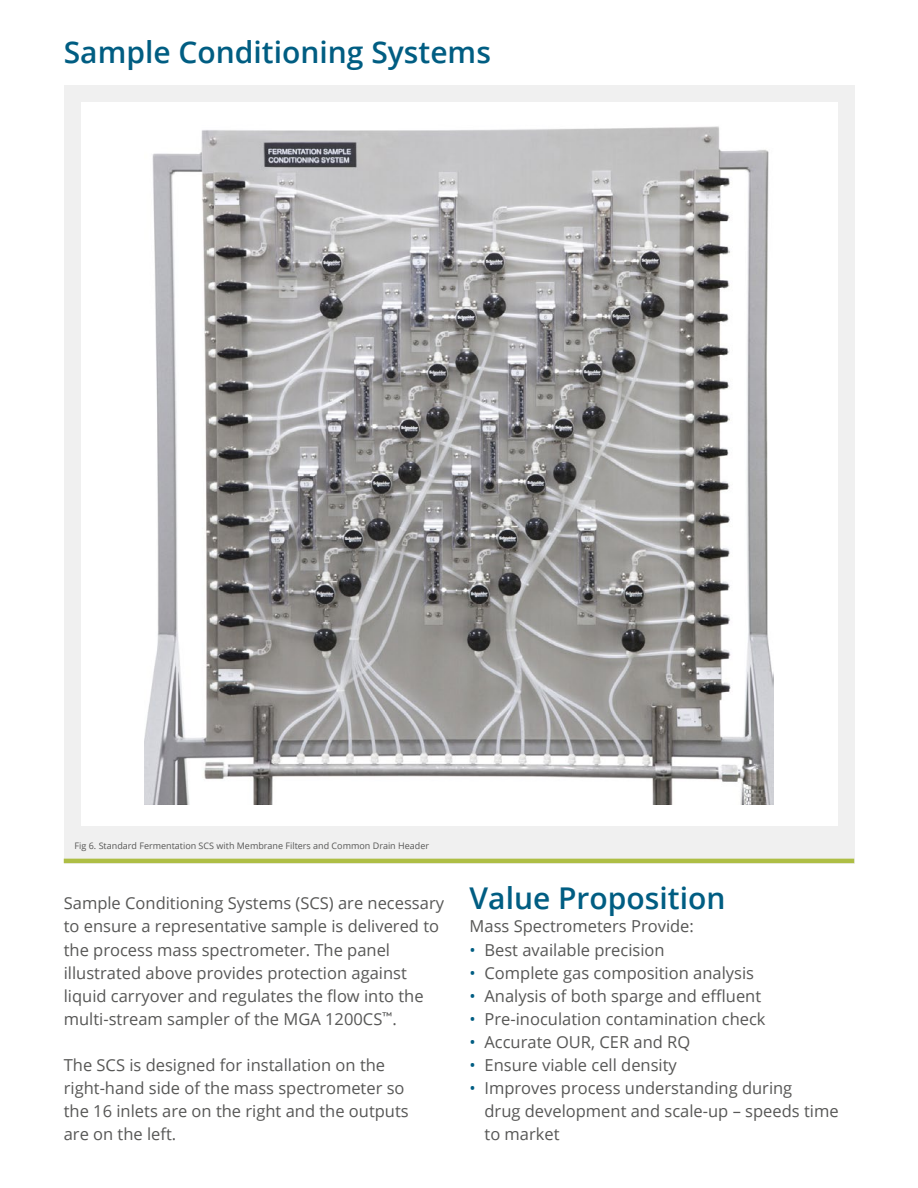
<style>
.page{position:relative;width:918px;height:1188px;background:#fff}
.page>*{position:absolute;margin:0;border:0;box-sizing:border-box;transform-origin:0 0}
.t1{font:600 30px "Open Sans";color:#005d82}
.t2{font:16.5px/23.1px "Open Sans";color:#575756}
.t3{font:9px "Open Sans";color:#575756}
.s1{color:#005d82}
</style>
<div class="page">
<div style="left:64px;top:85px;width:790px;height:778px;background:#f0f0f0"></div>
<hr style="left:64px;top:859px;width:790px;height:4px;background:#aebe45">
<div style="left:81px;top:102px;width:756px;height:723px;background:#fff"></div>
<img style="left:145px;top:126px;width:628px;height:679px">
<h1 class="t1" style="left:64px;top:32px;width:429px">Sample Conditioning Systems</h1>
<p class="t3" style="left:75px;top:839px;width:356px">Fig 6. Standard Fermentation SCS with Membrane Filters and Common Drain Header</p>
<p class="t2" style="left:64px;top:891px;width:382px">Sample Conditioning Systems (SCS) are necessary to ensure a representative sample is delivered to the process mass spectrometer. The panel illustrated above provides protection against liquid carryover and regulates the flow into the multi-stream sampler of the MGA 1200CS<sup>™</sup>.</p>
<p class="t2" style="left:64px;top:1053px;width:346px">The SCS is designed for installation on the right-hand side of the mass spectrometer so the 16 inlets are on the right and the outputs are on the left.</p>
<h1 class="t1" style="left:470px;top:878px;width:257px">Value Proposition</h1>
<p class="t2" style="left:470px;top:914px;width:226px">Mass Spectrometers Provide:</p>
<p class="t2" style="left:470px;top:938px;width:197px"><span class="s1">•</span> Best available precision</p>
<p class="t2" style="left:470px;top:961px;width:286px"><span class="s1">•</span> Complete gas composition analysis</p>
<p class="t2" style="left:470px;top:984px;width:293px"><span class="s1">•</span> Analysis of both sparge and effluent</p>
<p class="t2" style="left:470px;top:1007px;width:298px"><span class="s1">•</span> Pre-inoculation contamination check</p>
<p class="t2" style="left:470px;top:1030px;width:222px"><span class="s1">•</span> Accurate OUR, CER and RQ</p>
<p class="t2" style="left:470px;top:1053px;width:209px"><span class="s1">•</span> Ensure viable cell density</p>
<p class="t2" style="left:485px;top:1076px;width:356px;text-indent:-15px"><span class="s1">•</span> Improves process understanding during<br>drug development and scale-up – speeds time to market</p>
</div>
